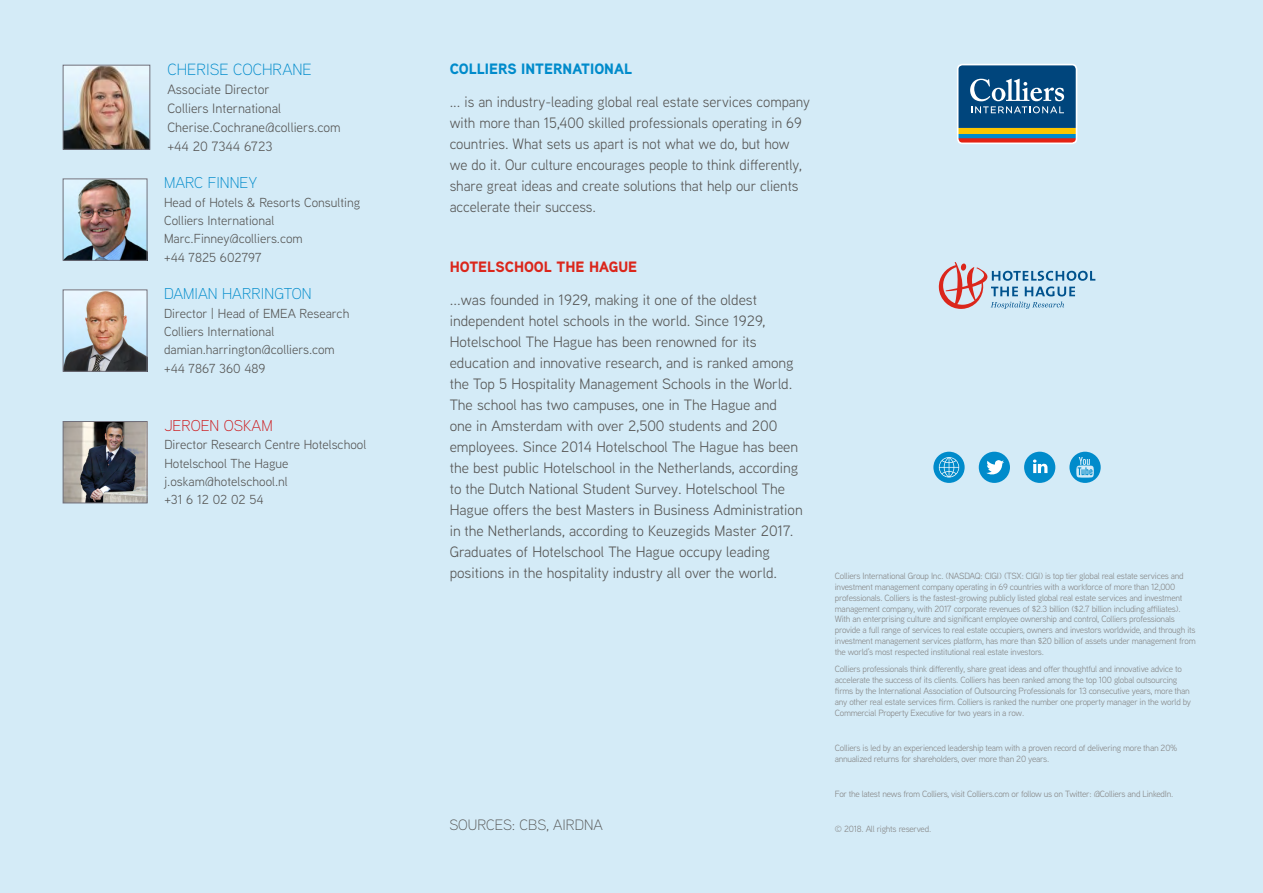
<style>
.page{position:relative;width:1263px;height:893px;background:#d4ebf7}
.page>*{position:absolute;margin:0;border:0;box-sizing:border-box;transform-origin:0 0}
.Paragraph_Style_2{font:300 16.2px "Aaux Next";color:#008bcb}
.Paragraph_Style_2-2{font:300 15.75px "Aaux Next";color:#008bcb}
.Paragraph_Style_2-3{font:300 15.75px "Aaux Next";color:#cd171a}
.body_copy{font:15px/21px "Aaux Next";color:#575756}
.body_copy-2{font:900 15px "Aaux Next";color:#008bcb}
.body_copy-3{font:900 15px "Aaux Next";color:#db261b}
.body_copy-4{font:300 15px "Aaux Next";color:#575756}
.body_copy-5{font:13.5px "Aaux Next";color:#575756}
.body_copy-6{font:13.05px/18.3px "Aaux Next";color:#575756}
.Legal{font:9px/10.8px "Aaux Next";letter-spacing:-.025em;color:#878787}
</style>
<div class="page">
<img style="left:65px;top:181px;width:80px;height:77px">
<div style="left:63px;top:179px;width:84px;height:81px;border:1px solid #70707b"></div>
<div style="left:958px;top:133px;width:118px;height:5px;background:#008bcb"></div>
<div style="left:958px;top:128px;width:118px;height:5px;background:#fdc600"></div>
<svg style="left:960px;top:138px;width:114px;height:3px"></svg>
<svg style="left:960px;top:67px;width:114px;height:61px"></svg>
<div style="left:957px;top:64px;width:120px;height:80px;border:2px solid #fff;border-radius:5px"></div>
<svg style="left:938px;top:262px;width:157px;height:47px"></svg>
<img style="left:65px;top:67px;width:83px;height:80px">
<div style="left:63px;top:65px;width:87px;height:84px;border:1px solid #70707b"></div>
<img style="left:65px;top:292px;width:80px;height:77px">
<div style="left:63px;top:290px;width:84px;height:81px;border:1px solid #70707b"></div>
<img style="left:65px;top:423px;width:80px;height:78px">
<div style="left:63px;top:421px;width:84px;height:82px;border:1px solid #70707b"></div>
<div style="left:1024px;top:452px;width:31px;height:31px;background:#008bcb;border-radius:50%"></div>
<svg style="left:1033px;top:459px;width:14px;height:14px"></svg>
<div style="left:933px;top:452px;width:32px;height:31px;background:#008bcb;border-radius:50%"></div>
<svg style="left:939px;top:457px;width:20px;height:20px"></svg>
<div style="left:979px;top:452px;width:31px;height:31px;background:#008bcb;border-radius:50%"></div>
<svg style="left:986px;top:460px;width:18px;height:15px"></svg>
<svg style="left:1069px;top:452px;width:32px;height:31px"></svg>
<p class="Paragraph_Style_2" style="left:167px;top:59px;width:146px">CHERISE COCHRANE</p>
<p class="body_copy-5" style="left:167px;top:80px;width:104px">Associate Director</p>
<p class="body_copy-5" style="left:167px;top:99px;width:115px">Colliers International</p>
<p class="body_copy-5" style="left:167px;top:118px;width:175px">Cherise.Cochrane@colliers.com</p>
<p class="body_copy-5" style="left:167px;top:137px;width:107px">+44 20 7344 6723</p>
<p class="Paragraph_Style_2-2" style="left:164px;top:173px;width:95px">MARC FINNEY</p>
<p class="body_copy-6" style="left:164px;top:193px;width:198px">Head of Hotels &amp; Resorts Consulting<br>Colliers International</p>
<p class="body_copy-6" style="left:164px;top:229px;width:140px">Marc.Finney@colliers.com</p>
<p class="body_copy-6" style="left:164px;top:248px;width:99px">+44 7825 602797</p>
<p class="Paragraph_Style_2-2" style="left:164px;top:284px;width:149px">DAMIAN HARRINGTON</p>
<p class="body_copy-6" style="left:164px;top:304px;width:187px">Director | Head of EMEA Research</p>
<p class="body_copy-6" style="left:164px;top:322px;width:112px">Colliers International</p>
<p class="body_copy-6" style="left:164px;top:340px;width:172px">damian.harrington@colliers.com</p>
<p class="body_copy-6" style="left:164px;top:358px;width:103px">+44 7867 360 489</p>
<p class="Paragraph_Style_2-3" style="left:164px;top:415px;width:110px">JEROEN OSKAM</p>
<p class="body_copy-6" style="left:164px;top:435px;width:203px">Director Research Centre Hotelschool</p>
<p class="body_copy-6" style="left:164px;top:454px;width:126px">Hotelschool The Hague</p>
<p class="body_copy-6" style="left:164px;top:472px;width:125px">j.oskam@hotelschool.nl</p>
<p class="body_copy-6" style="left:164px;top:490px;width:101px">+31 6 12 02 02 54</p>
<p class="body_copy-2" style="left:450px;top:58px;width:184px">COLLIERS INTERNATIONAL</p>
<p class="body_copy" style="left:450px;top:91px;width:362px">... is an industry-leading global real estate services company with more than 15,400 skilled professionals operating in 69 countries. What sets us apart is not what we do, but how we do it. Our culture encourages people to think differently, share great ideas and create solutions that help our clients accelerate their success.</p>
<p class="body_copy-3" style="left:450px;top:256px;width:189px">HOTELSCHOOL THE HAGUE</p>
<p class="body_copy" style="left:450px;top:289px;width:354px">...was founded in 1929, making it one of the oldest independent hotel schools in the world. Since 1929, Hotelschool The Hague has been renowned for its education and innovative research, and is ranked among the Top 5 Hospitality Management Schools in the World.<br>The school has two campuses, one in The Hague and one in Amsterdam with over 2,500 students and 200 employees. Since 2014 Hotelschool The Hague has been the best public Hotelschool in the Netherlands, according to the Dutch National Student Survey. Hotelschool The Hague offers the best Masters in Business Administration in the Netherlands, according to Keuzegids Master 2017.<br>Graduates of Hotelschool The Hague occupy leading positions in the hospitality industry all over the world.</p>
<p class="body_copy-4" style="left:449px;top:815px;width:155px">SOURCES: CBS, AIRDNA</p>
<p class="Legal" style="left:835px;top:570px;width:362px">Colliers International Group Inc. (NASDAQ: CIGI) (TSX: CIGI) is top tier global real estate services and investment management company operating in 69 countries with a workforce of more than 12,000 professionals. Colliers is the fastest-growing publicly listed global real estate services and investment management company, with 2017 corporate revenues of $2.3 billion ($2.7 billion including affiliates).<br>With an enterprising culture and significant employee ownership and control, Colliers professionals provide a full range of services to real estate occupiers, owners and investors worldwide, and through its investment management services platform, has more than $20 billion of assets under management from the world’s most respected institutional real estate investors.</p>
<p class="Legal" style="left:835px;top:663px;width:358px">Colliers professionals think differently, share great ideas and offer thoughtful and innovative advice to accelerate the success of its clients. Colliers has been ranked among the top 100 global outsourcing firms by the International Association of Outsourcing Professionals for 13 consecutive years, more than any other real estate services firm. Colliers is ranked the number one property manager in the world by Commercial Property Executive for two years in a row.</p>
<p class="Legal" style="left:835px;top:742px;width:344px">Colliers is led by an experienced leadership team with a proven record of delivering more than 20% annualized returns for shareholders, over more than 20 years.</p>
<p class="Legal" style="left:835px;top:788px;width:340px">For the latest news from Colliers, visit Colliers.com or follow us on Twitter: @Colliers and LinkedIn.</p>
<p class="Legal" style="left:835px;top:823px;width:98px">© 2018. All rights reserved.</p>
</div>
